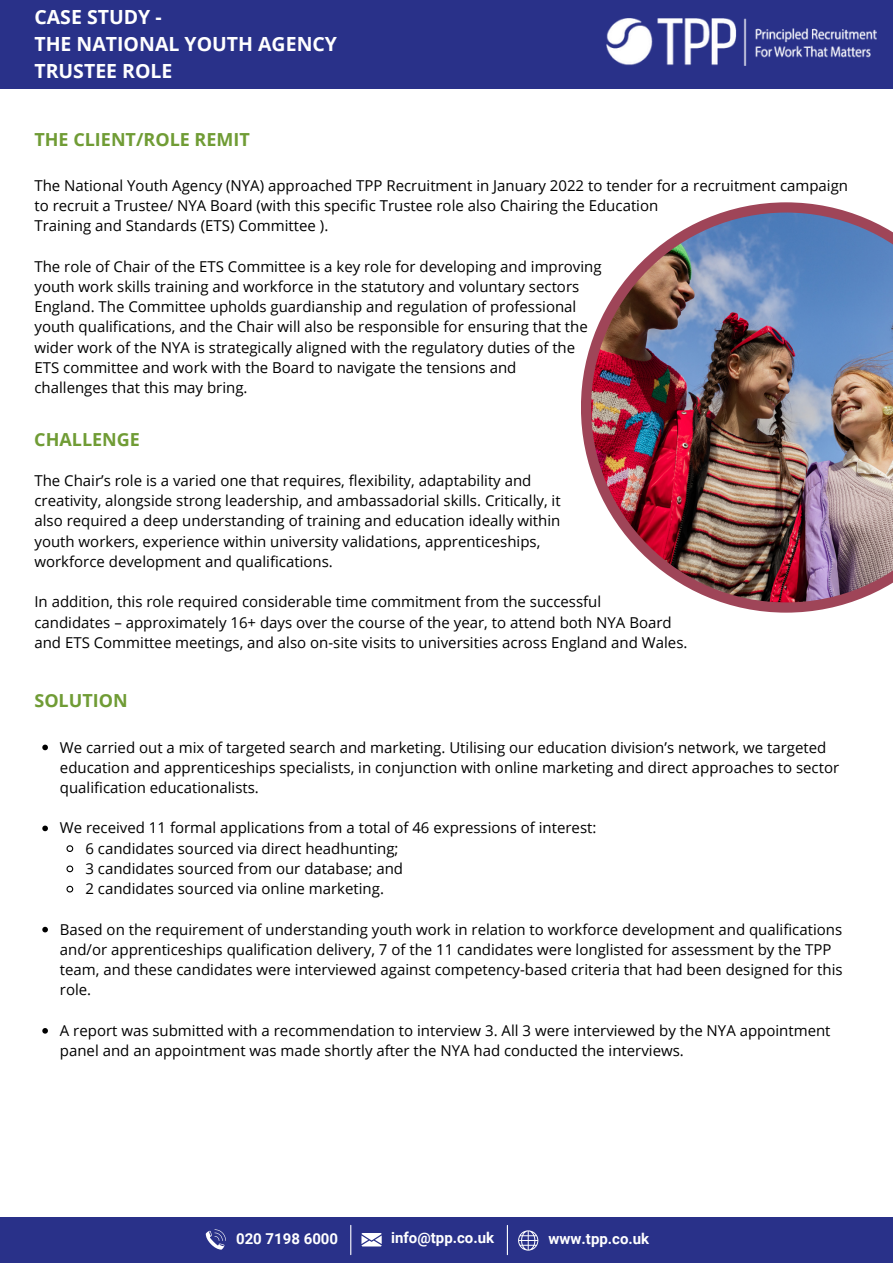
<style>
.page{position:relative;width:893px;height:1264px;background:#fff}
.page>*{position:absolute;margin:0;border:0;box-sizing:border-box;transform-origin:0 0}
.t1{font:700 19.5px "Open Sans";color:#fff}
.t2{font:700 18px "Open Sans";color:#709c35}
.t3{font:15px/20.2px "Open Sans";color:#000}
.t4{font:700 15px "Roboto";color:#fff}
</style>
<div class="page">
<div style="left:0;top:0;width:892px;height:89px;background:#293189"></div>
<img style="left:606px;top:18px;width:270px;height:47px">
<svg style="left:581px;top:202px;width:270px;height:410px"></svg>
<img style="left:591px;top:212px;width:301px;height:390px">
<div style="left:0;top:1217px;width:892px;height:45px;background:#293189"></div>
<svg style="left:206px;top:1229px;width:20px;height:20px"></svg>
<svg style="left:350px;top:1225px;width:1px;height:29px"></svg>
<svg style="left:507px;top:1225px;width:1px;height:29px"></svg>
<svg style="left:361px;top:1233px;width:20px;height:13px"></svg>
<svg style="left:518px;top:1230px;width:20px;height:20px"></svg>
<svg style="left:42px;top:744px;width:6px;height:6px"></svg>
<svg style="left:42px;top:825px;width:6px;height:6px"></svg>
<svg style="left:66px;top:845px;width:8px;height:7px"></svg>
<svg style="left:66px;top:865px;width:8px;height:8px"></svg>
<svg style="left:66px;top:885px;width:8px;height:8px"></svg>
<svg style="left:42px;top:926px;width:6px;height:6px"></svg>
<svg style="left:42px;top:1028px;width:6px;height:5px"></svg>
<p class="t1" style="left:34px;top:4px;width:129px">CASE STUDY -</p>
<p class="t1" style="left:34px;top:31px;width:304px">THE NATIONAL YOUTH AGENCY</p>
<p class="t1" style="left:34px;top:58px;width:140px">TRUSTEE ROLE</p>
<p class="t2" style="left:34px;top:126px;width:217px">THE CLIENT/ROLE REMIT</p>
<p class="t3" style="left:34px;top:175px;width:815px">The National Youth Agency (NYA) approached TPP Recruitment in January 2022 to tender for a recruitment campaign to recruit a Trustee/ NYA Board (with this specific Trustee role also Chairing the Education</p>
<p class="t3" style="left:34px;top:215px;width:295px">Training and Standards (ETS) Committee ).</p>
<p class="t3" style="left:34px;top:256px;width:568px">The role of Chair of the ETS Committee is a key role for developing and improving</p>
<p class="t3" style="left:34px;top:276px;width:546px">youth work skills training and workforce in the statutory and voluntary sectors</p>
<p class="t3" style="left:34px;top:296px;width:543px">England. The Committee upholds guardianship and regulation of professional</p>
<p class="t3" style="left:34px;top:316px;width:555px">youth qualifications, and the Chair will also be responsible for ensuring that the</p>
<p class="t3" style="left:34px;top:337px;width:542px">wider work of the NYA is strategically aligned with the regulatory duties of the</p>
<p class="t3" style="left:34px;top:357px;width:483px">ETS committee and work with the Board to navigate the tensions and</p>
<p class="t3" style="left:34px;top:377px;width:214px">challenges that this may bring.</p>
<p class="t2" style="left:34px;top:427px;width:107px">CHALLENGE</p>
<p class="t3" style="left:34px;top:470px;width:498px">The Chair’s role is a varied one that requires, flexibility, adaptability and</p>
<p class="t3" style="left:34px;top:490px;width:527px">creativity, alongside strong leadership, and ambassadorial skills. Critically, it</p>
<p class="t3" style="left:34px;top:510px;width:527px">also required a deep understanding of training and education ideally within</p>
<p class="t3" style="left:34px;top:530px;width:507px">youth workers, experience within university validations, apprenticeships,</p>
<p class="t3" style="left:34px;top:551px;width:300px">workforce development and qualifications.</p>
<p class="t3" style="left:34px;top:591px;width:568px">In addition, this role required considerable time commitment from the successful</p>
<p class="t3" style="left:34px;top:611px;width:638px">candidates – approximately 16+ days over the course of the year, to attend both NYA Board</p>
<p class="t3" style="left:34px;top:631px;width:654px">and ETS Committee meetings, and also on-site visits to universities across England and Wales.</p>
<p class="t2" style="left:34px;top:688px;width:95px">SOLUTION</p>
<p class="t3" style="left:60px;top:736px;width:780px">We carried out a mix of targeted search and marketing. Utilising our education division’s network, we targeted education and apprenticeships specialists, in conjunction with online marketing and direct approaches to sector qualification educationalists.</p>
<p class="t3" style="left:60px;top:817px;width:538px">We received 11 formal applications from a total of 46 expressions of interest:</p>
<p class="t3" style="left:85px;top:837px;width:314px">6 candidates sourced via direct headhunting;</p>
<p class="t3" style="left:85px;top:858px;width:319px">3 candidates sourced from our database; and</p>
<p class="t3" style="left:85px;top:878px;width:300px">2 candidates sourced via online marketing.</p>
<p class="t3" style="left:60px;top:918px;width:784px">Based on the requirement of understanding youth work in relation to workforce development and qualifications and/or apprenticeships qualification delivery, 7 of the 11 candidates were longlisted for assessment by the TPP team, and these candidates were interviewed against competency-based criteria that had been designed for this role.</p>
<p class="t3" style="left:60px;top:1019px;width:772px">A report was submitted with a recommendation to interview 3. All 3 were interviewed by the NYA appointment panel and an appointment was made shortly after the NYA had conducted the interviews.</p>
<p class="t4" style="left:236px;top:1229px;width:104px">020 7198 6000</p>
<p class="t4" style="left:391px;top:1228px;width:104px">info@tpp.co.uk</p>
<p class="t4" style="left:548px;top:1230px;width:102px">www.tpp.co.uk</p>
</div>
